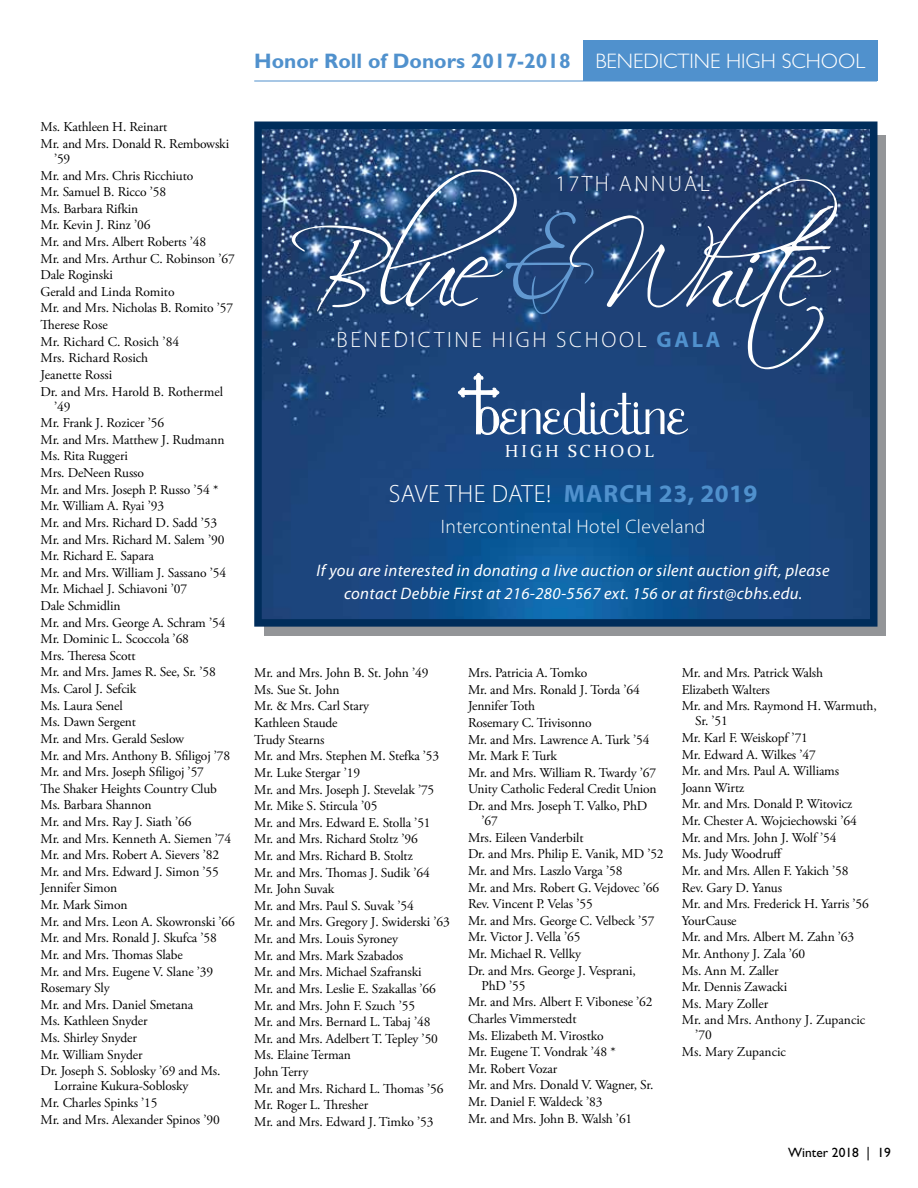
<style>
.page{position:relative;width:918px;height:1188px;background:#fff}
.page>*{position:absolute;margin:0;border:0;box-sizing:border-box;transform-origin:0 0}
.t1{font:113.25px "Scriptina";letter-spacing:-.07em;color:#fff}
.t2{font:300 25.05px "Myriad Pro";letter-spacing:.02em;color:#fff}
.t3{font:300 22.35px "Myriad Pro";letter-spacing:.12em;color:#fff}
.t4{font:700 21px "Gill Sans Std";color:#5091cd}
.t5{font:300 19.5px "Myriad Pro";letter-spacing:.02em;color:#fff}
.t6{font:17.55px "Constantia";letter-spacing:.16em;color:#fff}
.t7{font:italic 16.65px/22.8px "Myriad Pro";letter-spacing:.02em;color:#fff;text-align:center}
.t8{font:13.5px/16.6px "Adobe Garamond Pro";letter-spacing:-.01em;color:#000}
.t9{font:13.5px "Gill Sans Std";color:#000}
.s1{font-weight:300;color:#fff}
.s2{color:#6299d1}
.s3{font-weight:700;color:#5091cd}
</style>
<div class="page">
<div style="left:265px;top:136px;width:621px;height:500px;background:#939598"></div>
<hr style="left:254px;top:81px;width:623px;height:1px;background:#5091cd">
<div style="left:583px;top:40px;width:295px;height:41px;background:#5091cd"></div>
<img style="left:263px;top:131px;width:606px;height:487px">
<div style="left:254px;top:122px;width:624px;height:505px;border:8px solid #002d5b"></div>
<svg style="left:458px;top:373px;width:230px;height:63px;background:#436594"></svg>
<h3 class="t4" style="left:254px;top:49px;width:613px">Honor Roll of Donors 2017-2018 <span class="s1">BENEDICTINE HIGH SCHOOL</span></h3>
<p class="t8" style="left:40px;top:119px;width:190px">Ms. Kathleen H. Reinart<br>Mr. and Mrs. Donald R. Rembowski</p>
<p class="t8" style="left:40px;top:151px;width:196px;text-indent:14px">’59<br>Mr. and Mrs. Chris Ricchiuto<br>Mr. Samuel B. Ricco ’58<br>Ms. Barbara Rifkin<br>Mr. Kevin J. Rinz ’06<br>Mr. and Mrs. Albert Roberts ’48<br>Mr. and Mrs. Arthur C. Robinson ’67<br>Dale Roginski<br>Gerald and Linda Romito<br>Mr. and Mrs. Nicholas B. Romito ’57<br>Therese Rose<br>Mr. Richard C. Rosich ’84<br>Mrs. Richard Rosich<br>Jeanette Rossi<br>Dr. and Mrs. Harold B. Rothermel</p>
<p class="t8" style="left:40px;top:398px;width:196px;text-indent:14px">’49<br>Mr. Frank J. Rozicer ’56<br>Mr. and Mrs. Matthew J. Rudmann<br>Ms. Rita Ruggeri<br>Mrs. DeNeen Russo<br>Mr. and Mrs. Joseph P. Russo ’54 *<br>Mr. William A. Ryai ’93<br>Mr. and Mrs. Richard D. Sadd ’53<br>Mr. and Mrs. Richard M. Salem ’90<br>Mr. Richard E. Sapara<br>Mr. and Mrs. William J. Sassano ’54<br>Mr. Michael J. Schiavoni ’07<br>Dale Schmidlin<br>Mr. and Mrs. George A. Schram ’54<br>Mr. Dominic L. Scoccola ’68<br>Mrs. Theresa Scott<br>Mr. and Mrs. James R. See, Sr. ’58<br>Ms. Carol J. Sefcik<br>Ms. Laura Senel<br>Ms. Dawn Sergent<br>Mr. and Mrs. Gerald Seslow<br>Mr. and Mrs. Anthony B. Sfiligoj ’78<br>Mr. and Mrs. Joseph Sfiligoj ’57<br>The Shaker Heights Country Club<br>Ms. Barbara Shannon<br>Mr. and Mrs. Ray J. Siath ’66<br>Mr. and Mrs. Kenneth A. Siemen ’74<br>Mr. and Mrs. Robert A. Sievers ’82<br>Mr. and Mrs. Edward J. Simon ’55<br>Jennifer Simon<br>Mr. Mark Simon<br>Mr. and Mrs. Leon A. Skowronski ’66<br>Mr. and Mrs. Ronald J. Skufca ’58<br>Mr. and Mrs. Thomas Slabe<br>Mr. and Mrs. Eugene V. Slane ’39<br>Rosemary Sly<br>Mr. and Mrs. Daniel Smetana<br>Ms. Kathleen Snyder<br>Ms. Shirley Snyder<br>Mr. William Snyder<br>Dr. Joseph S. Soblosky ’69 and Ms.</p>
<p class="t8" style="left:40px;top:1078px;width:181px;text-indent:14px">Lorraine Kukura-Soblosky<br>Mr. Charles Spinks ’15<br>Mr. and Mrs. Alexander Spinos ’90</p>
<h1 class="t1" style="left:289px;top:201px;width:549px">Blue <span class="s2">&amp;</span> White</h1>
<h3 class="t3" style="left:555px;top:170px;width:156px">17TH ANNUAL</h3>
<h3 class="t3" style="left:336px;top:326px;width:386px">BENEDICTINE HIGH SCHOOL <span class="s3">GALA</span></h3>
<p class="t6" style="left:505px;top:439px;width:151px">HIGH SCHOOL</p>
<h2 class="t2" style="left:389px;top:478px;width:370px">SAVE THE DATE! <span class="s3">MARCH 23, 2019</span></h2>
<h3 class="t5" style="left:441px;top:515px;width:266px">Intercontinental Hotel Cleveland</h3>
<p class="t7" style="left:317px;top:559px;width:515px">If you are interested in donating a live auction or silent auction gift, please contact Debbie First at 216-280-5567 ext. 156 or at first@cbhs.edu.</p>
<p class="t8" style="left:254px;top:665px;width:197px">Mr. and Mrs. John B. St. John ’49<br>Ms. Sue St. John<br>Mr. &amp; Mrs. Carl Stary<br>Kathleen Staude<br>Trudy Stearns<br>Mr. and Mrs. Stephen M. Stefka ’53<br>Mr. Luke Stergar ’19<br>Mr. and Mrs. Joseph J. Stevelak ’75<br>Mr. Mike S. Stircula ’05<br>Mr. and Mrs. Edward E. Stolla ’51<br>Mr. and Mrs. Richard Stoltz ’96<br>Mr. and Mrs. Richard B. Stoltz<br>Mr. and Mrs. Thomas J. Sudik ’64<br>Mr. John Suvak<br>Mr. and Mrs. Paul S. Suvak ’54<br>Mr. and Mrs. Gregory J. Swiderski ’63<br>Mr. and Mrs. Louis Syroney<br>Mr. and Mrs. Mark Szabados<br>Mr. and Mrs. Michael Szafranski<br>Mr. and Mrs. Leslie E. Szakallas ’66<br>Mr. and Mrs. John F. Szuch ’55<br>Mr. and Mrs. Bernard L. Tabaj ’48<br>Mr. and Mrs. Adelbert T. Tepley ’50<br>Ms. Elaine Terman<br>John Terry<br>Mr. and Mrs. Richard L. Thomas ’56<br>Mr. Roger L. Thresher<br>Mr. and Mrs. Edward J. Timko ’53</p>
<p class="t8" style="left:468px;top:665px;width:190px">Mrs. Patricia A. Tomko<br>Mr. and Mrs. Ronald J. Torda ’64<br>Jennifer Toth<br>Rosemary C. Trivisonno<br>Mr. and Mrs. Lawrence A. Turk ’54<br>Mr. Mark F. Turk<br>Mr. and Mrs. William R. Twardy ’67<br>Unity Catholic Federal Credit Union<br>Dr. and Mrs. Joseph T. Valko, PhD</p>
<p class="t8" style="left:468px;top:813px;width:197px;text-indent:14px">’67<br>Mrs. Eileen Vanderbilt<br>Dr. and Mrs. Philip E. Vanik, MD ’52<br>Mr. and Mrs. Laszlo Varga ’58<br>Mr. and Mrs. Robert G. Vejdovec ’66<br>Rev. Vincent P. Velas ’55<br>Mr. and Mrs. George C. Velbeck ’57<br>Mr. Victor J. Vella ’65<br>Mr. Michael R. Vellky<br>Dr. and Mrs. George J. Vesprani,</p>
<p class="t8" style="left:468px;top:978px;width:187px;text-indent:14px">PhD ’55<br>Mr. and Mrs. Albert F. Vibonese ’62<br>Charles Vimmerstedt<br>Ms. Elizabeth M. Virostko<br>Mr. Eugene T. Vondrak ’48 *<br>Mr. Robert Vozar<br>Mr. and Mrs. Donald V. Wagner, Sr.<br>Mr. Daniel F. Waldeck ’83<br>Mr. and Mrs. John B. Walsh ’61</p>
<p class="t8" style="left:682px;top:665px;width:196px">Mr. and Mrs. Patrick Walsh<br>Elizabeth Walters<br>Mr. and Mrs. Raymond H. Warmuth,</p>
<p class="t8" style="left:682px;top:713px;width:189px;text-indent:14px">Sr. ’51<br>Mr. Karl F. Weiskopf ’71<br>Mr. Edward A. Wilkes ’47<br>Mr. and Mrs. Paul A. Williams<br>Joann Wirtz<br>Mr. and Mrs. Donald P. Witovicz<br>Mr. Chester A. Wojciechowski ’64<br>Mr. and Mrs. John J. Wolf ’54<br>Ms. Judy Woodruff<br>Mr. and Mrs. Allen F. Yakich ’58<br>Rev. Gary D. Yanus<br>Mr. and Mrs. Frederick H. Yarris ’56<br>YourCause<br>Mr. and Mrs. Albert M. Zahn ’63<br>Mr. Anthony J. Zala ’60<br>Ms. Ann M. Zaller<br>Mr. Dennis Zawacki<br>Ms. Mary Zoller<br>Mr. and Mrs. Anthony J. Zupancic</p>
<p class="t8" style="left:682px;top:1027px;width:106px;text-indent:14px">’70<br>Ms. Mary Zupancic</p>
<p class="t9" style="left:788px;top:1144px;width:104px">Winter 2018 | 19</p>
</div>
